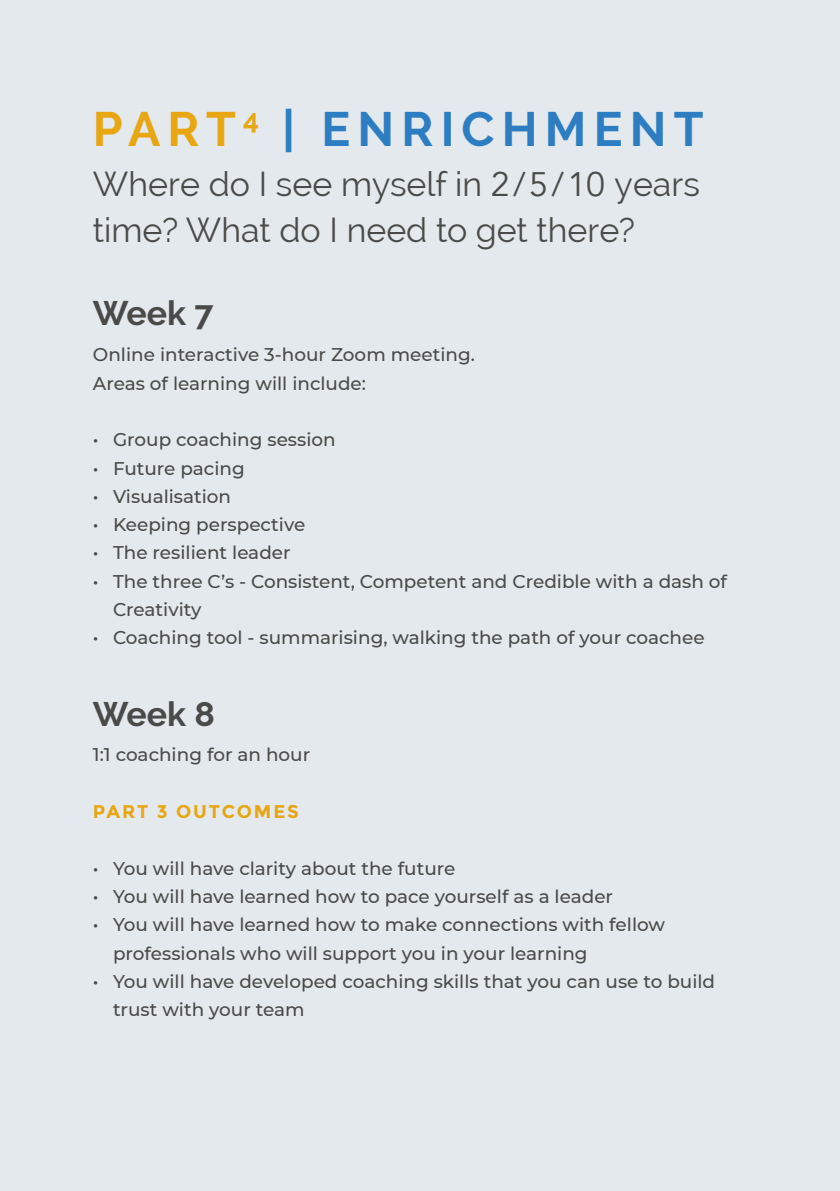
<style>
.page{position:relative;width:840px;height:1191px;background:#fff}
.page>*{position:absolute;margin:0;border:0;box-sizing:border-box;transform-origin:0 0}
.t1{font:700 48px "Raleway";letter-spacing:.15em;color:#2c7dc1}
.t2{font:34px/45.2px "Raleway";color:#4a4a49}
.t3{font:700 34px "Raleway";color:#4a4a49}
.t4{font:500 18.4px/28.2px "Montserrat";color:#4a4a49}
.t5{font:700 18.4px "Montserrat";letter-spacing:.1em;color:#e7a612}
.s1{color:#e7a612}
.s2{font-family:"Avenir"}
</style>
<div class="page">
<div style="left:0;top:0;width:839px;height:1191px;background:#e3e9ec"></div>
<h1 class="t1" style="left:93px;top:101px;width:612px"><span class="s1">PART</span><sup>4</sup> | ENRICHMENT</h1>
<h2 class="t2" style="left:93px;top:162px;width:608px">Where do I see myself in <span class="s2">2/5/10</span> years time? What do I need to get there?</h2>
<h2 class="t3" style="left:93px;top:293px;width:122px">Week 7</h2>
<p class="t4" style="left:93px;top:340px;width:383px">Online interactive 3-hour Zoom meeting.<br>Areas of learning will include:</p>
<p class="t4" style="left:93px;top:425px;width:244px">• Group coaching session</p>
<p class="t4" style="left:93px;top:453px;width:153px">• Future pacing</p>
<p class="t4" style="left:93px;top:481px;width:140px">• Visualisation</p>
<p class="t4" style="left:93px;top:510px;width:214px">• Keeping perspective</p>
<p class="t4" style="left:93px;top:538px;width:199px">• The resilient leader</p>
<p class="t4" style="left:113px;top:566px;width:615px;text-indent:-20px">• The three C’s - Consistent, Competent and Credible with a dash of<br>Creativity</p>
<p class="t4" style="left:93px;top:623px;width:613px">• Coaching tool - summarising, walking the path of your coachee</p>
<h2 class="t3" style="left:93px;top:694px;width:123px">Week 8</h2>
<p class="t4" style="left:93px;top:740px;width:219px">1:1 coaching for an hour</p>
<p class="t5" style="left:93px;top:800px;width:207px">PART 3 OUTCOMES</p>
<p class="t4" style="left:93px;top:853px;width:364px">• You will have clarity about the future</p>
<p class="t4" style="left:93px;top:881px;width:521px">• You will have learned how to pace yourself as a leader</p>
<p class="t4" style="left:113px;top:910px;width:553px;text-indent:-20px">• You will have learned how to make connections with fellow professionals who will support you in your learning</p>
<p class="t4" style="left:113px;top:966px;width:603px;text-indent:-20px">• You will have developed coaching skills that you can use to build trust with your team</p>
</div>
